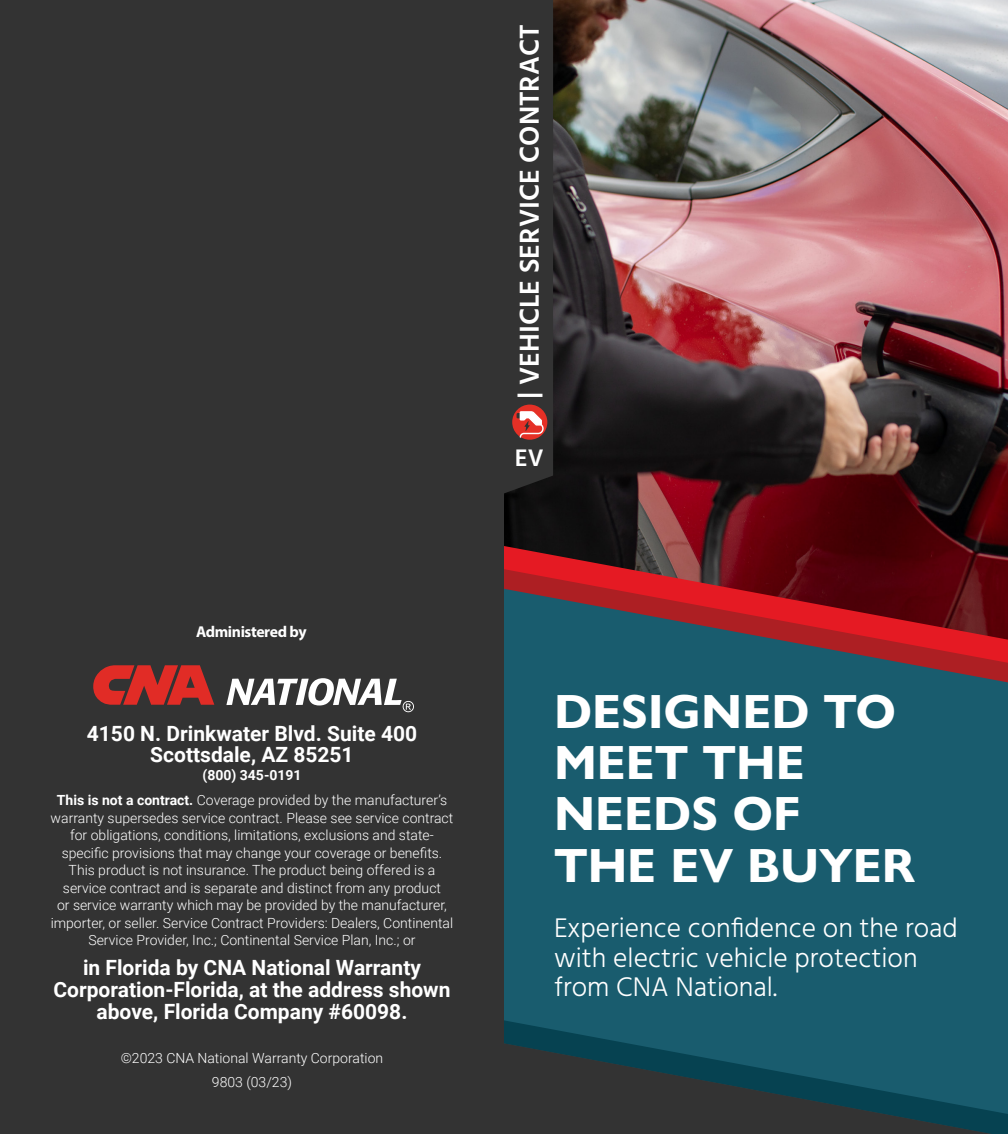
<style>
.page{position:relative;width:1008px;height:1134px;background:#fff}
.page>*{position:absolute;margin:0;border:0;box-sizing:border-box;transform-origin:0 0}
.Tabs{font:700 48.3px/50.8px "Gill Sans Nova";color:#fff}
.Tabs-2{font:600 28px "Hind";color:#fff}
.Headline_Subehad{font:300 27.65px/29.4px "Hind";color:#fff}
.Tabs-3{font:600 24.5px "Hind";color:#fff}
.t1{font:700 21px/21.9px "Roboto";color:#fff;text-align:center}
.t2{font:700 15.75px "Myriad Pro";letter-spacing:-.025em;color:#fff}
.t3{font:300 14px/17.5px "Roboto";color:#fff;text-align:center}
.t4{font:700 14px "Roboto";color:#fff}
.s1{font-weight:700}
</style>
<div class="page">
<div style="left:504px;top:0;width:504px;height:1134px;background:#195c6e"></div>
<img style="left:504px;top:0;width:504px;height:530px">
<svg style="left:504px;top:1020px;width:504px;height:114px"></svg>
<svg style="left:504px;top:530px;width:504px;height:152px"></svg>
<svg style="left:504px;top:1042px;width:488px;height:92px"></svg>
<div style="left:0;top:0;width:504px;height:1134px;background:#333"></div>
<svg style="left:93px;top:665px;width:121px;height:40px"></svg>
<svg style="left:226px;top:678px;width:188px;height:34px"></svg>
<div style="left:504px;top:0;width:49px;height:493px;background:#333"></div>
<p class="Tabs-2" style="left:510px;top:399px;width:376px;rotate:-90deg">| VEHICLE SERVICE CONTRACT</p>
<p class="Tabs-3" style="left:515px;top:441px;width:30px">EV</p>
<p class="t2" style="left:196px;top:621px;width:112px">Administered by</p>
<p class="t1" style="left:87px;top:723px;width:332px;line-height:21px">4150 N. Drinkwater Blvd. Suite 400<br>Scottsdale, AZ 85251</p>
<p class="t4" style="left:202px;top:765px;width:101px">(800) 345-0191</p>
<p class="t3" style="left:51px;top:791px;width:404px"><span class="s1">This is not a contract.</span> Coverage provided by the manufacturer’s warranty supersedes service contract. Please see service contract for obligations, conditions, limitations, exclusions and state&shy;specific provisions that may change your coverage or benefits.<br>This product is not insurance. The product being offered is a service contract and is separate and distinct from any product<br>or service warranty which may be provided by the manufacturer, importer, or seller. Service Contract Providers: Dealers, Continental Service Provider, Inc.; Continental Service Plan, Inc.; or</p>
<p class="t1" style="left:53px;top:956px;width:399px">in Florida by CNA National Warranty<br>Corporation-Florida, at the address shown above, Florida Company #60098.</p>
<p class="t3" style="left:121px;top:1046px;width:264px;line-height:23.6px">©2023 CNA National Warranty Corporation<br>9803 (03/23)</p>
<p class="Tabs" style="left:554px;top:686px;width:344px">DESIGNED TO<br>MEET THE</p>
<p class="Tabs" style="left:554px;top:788px;width:248px">NEEDS OF</p>
<p class="Tabs" style="left:554px;top:840px;width:363px">THE EV BUYER</p>
<p class="Headline_Subehad" style="left:554px;top:915px;width:405px">Experience confidence on the road with electric vehicle protection from CNA National.</p>
</div>
